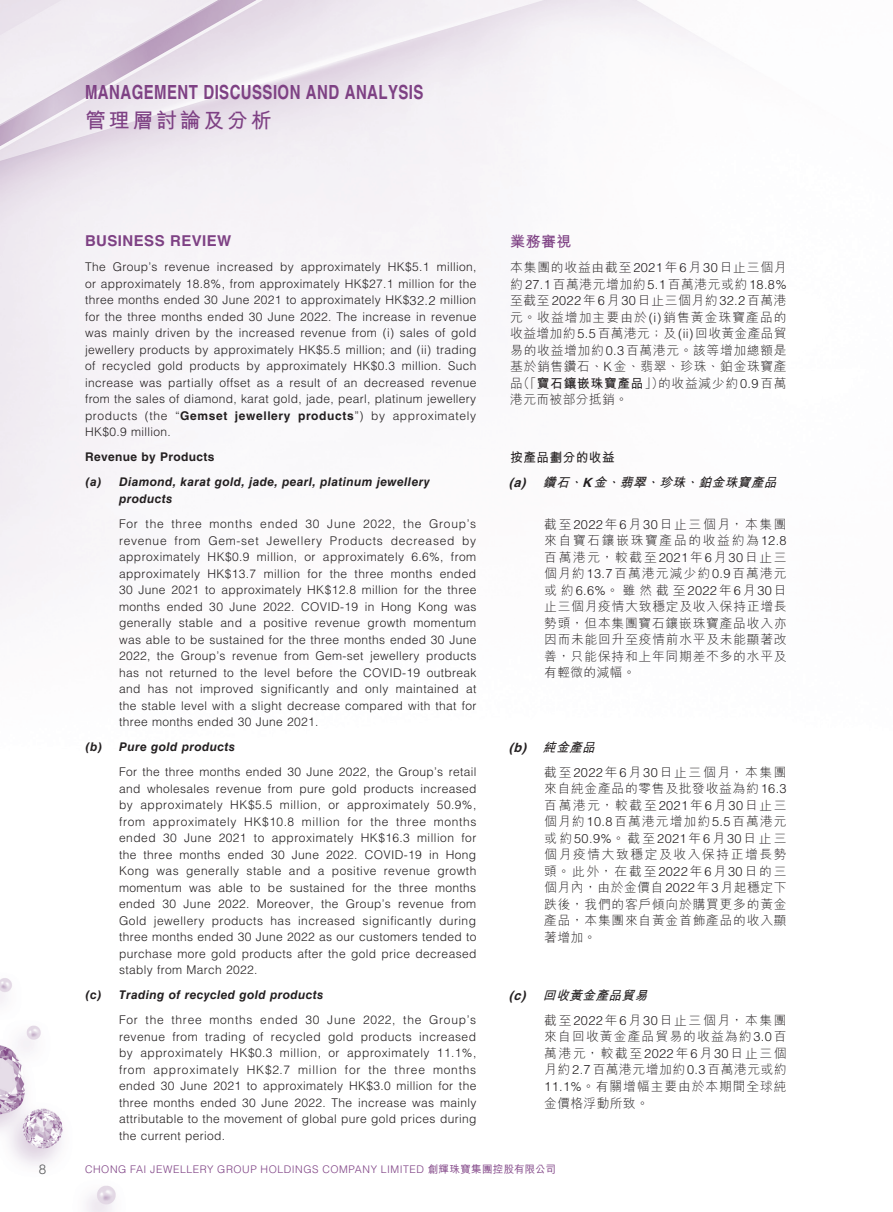
<style>
.page{position:relative;width:893px;height:1212px;background:#fff}
.page>*{position:absolute;margin:0;border:0;box-sizing:border-box;transform-origin:0 0}
.t1{font:700 21px "M Hei HK";letter-spacing:.13em;color:#7e4184}
.t2{font:700 19.5px "Helvetica LT Std";letter-spacing:.03em;color:#7e4184;scale:.77 1}
.t3{font:700 15px "Helvetica LT Std";letter-spacing:.03em;color:#7e4184}
.t4{font:700 15px "M Hei HK";color:#7e4184}
.t5{font:300 13.5px "Helvetica LT Std";color:#57585a}
.t6{font:300 12.75px/16.5px "M Hei HK";letter-spacing:.06em;color:#231f20;text-align:justify}
.t7{font:300 12.75px/25px "M Hei HK";letter-spacing:.135em;color:#231f20}
.t8{font:300 12.75px "Helvetica LT Std";letter-spacing:.03em;color:#231f20}
.t9{font:italic 700 12.75px/25px "M Hei HK";color:#231f20}
.t10{font:300 12px/16.5px "Helvetica LT Std";letter-spacing:.03em;color:#231f20;text-align:justify}
.t11{font:italic 700 12px/16.5px "Helvetica LT Std";letter-spacing:.03em;color:#231f20}
.t12{font:700 12px "Helvetica LT Std";letter-spacing:.03em;color:#231f20}
.t13{font:300 10.5px "Helvetica LT Std";letter-spacing:.05em;color:#7e4184}
.s1{font-size:12.75px}
.s2{font-weight:700}
.s3{font-family:"Helvetica LT Std"}
.s4{font-style:normal}
.s5{font-family:"M Hei HK"}
.s6{font-family:"Helvetica LT Std";font-weight:700;font-style:italic}
.s7{font-weight:700;font-style:italic}
.s8{font-family:"M Hei HK";font-weight:500}
</style>
<div class="page">
<img style="left:0;top:0;width:706px;height:1212px">
<h2 class="t2" style="left:85px;top:80px;width:441px">MANAGEMENT DISCUSSION AND ANALYSIS</h2>
<h1 class="t1" style="left:85px;top:105px;width:188px">管理層討論及分析</h1>
<p class="t3" style="left:85px;top:232px;width:148px">BUSINESS REVIEW</p>
<p class="t10" style="left:85px;top:259px;width:393px">The Group’s revenue increased by approximately HK$5.1 million, or approximately 18.8%, from approximately HK$27.1 million for the three months ended 30 June 2021 to approximately HK$<span class="s1">32.2</span> million</p>
<p class="t10" style="left:85px;top:308px;width:393px">for the three months ended 30 June 2022. The increase in revenue was mainly driven by the increased revenue from (i) sales of gold jewellery products by approximately HK$5.5 million; and (ii) trading of recycled gold products by approximately HK$0.3 million. Such increase was partially offset as a result of an decreased revenue from the sales of diamond, karat gold, jade, pearl, platinum jewellery products (the “<span class="s2">Gemset jewellery products</span>”) by approximately HK$0.9 million.</p>
<p class="t12" style="left:85px;top:450px;width:131px">Revenue by Products</p>
<p class="t11" style="left:119px;top:474px;width:312px;text-indent:-34px">(a) Diamond, karat gold, jade, pearl, platinum jewellery products</p>
<p class="t10" style="left:119px;top:516px;width:359px">For the three months ended 30 June 2022, the Group’s revenue from Gem-set Jewellery Products decreased by approximately HK$0.9 million, or approximately 6.6%, from approximately HK$13.7 million for the three months ended 30 June 2021 to approximately HK$12.8 million for the three months ended 30 June 2022. COVID-19 in Hong Kong was generally stable and a positive revenue growth momentum was able to be sustained for the three months ended 30 June 2022, the Group’s revenue from Gem-set jewellery products has not returned to the level before the COVID-19 outbreak and has not improved significantly and only maintained at the stable level with a slight decrease compared with that for three months ended 30 June 2021.</p>
<p class="t11" style="left:85px;top:738px;width:151px">(b) Pure gold products</p>
<p class="t10" style="left:119px;top:763px;width:359px">For the three months ended 30 June 2022, the Group’s retail and wholesales revenue from pure gold products increased by approximately HK$5.5 million, or approximately 50.9%, from approximately HK$10.8 million for the three months ended 30 June 2021 to approximately HK$16.3 million for the three months ended 30 June 2022. COVID-19 in Hong Kong was generally stable and a positive revenue growth momentum was able to be sustained for the three months ended 30 June 2022. Moreover, the Group’s revenue from Gold jewellery products has increased significantly during three months ended 30 June 2022 as our customers tended to purchase more gold products after the gold price decreased stably from March 2022.</p>
<p class="t11" style="left:85px;top:986px;width:240px">(c) Trading of recycled gold products</p>
<p class="t10" style="left:119px;top:1011px;width:359px">For the three months ended 30 June 2022, the Group’s revenue from trading of recycled gold products increased by approximately HK$0.3 million, or approximately 11.1%, from approximately HK$2.7 million for the three months ended 30 June 2021 to approximately HK$3.0 million for the three months ended 30 June 2022. The increase was mainly attributable to the movement of global pure gold prices during the current period.</p>
<p class="t4" style="left:510px;top:231px;width:63px">業務審視</p>
<p class="t6" style="left:510px;top:259px;width:278px">本集團的收益由截至<span class="s3">2021</span>年<span class="s3">6</span>月<span class="s3">30</span>日止三個月約<span class="s3">27.1</span>百萬港元增加約<span class="s3">5.1</span>百萬港元或約<span class="s3">18.8%</span>至截至<span class="s3">2022</span>年<span class="s3">6</span>月<span class="s3">30</span>日止三個月約<span class="s3">32.2</span>百萬港元。收益增加主要由於<span class="s3">(i)</span>銷售黃金珠寶產品的收益增加約<span class="s3">5.5</span>百萬港元；及<span class="s3">(ii)</span>回收黃金產品貿易的收益增加約<span class="s3">0.3</span>百萬港元。該等增加總額是基於銷售鑽石、<span class="s3">K</span>金、翡翠、珍珠、鉑金珠寶產品（「<span class="s2">寶石鑲嵌珠寶產品</span>」）的收益減少約<span class="s3">0.9</span>百萬港元而被部分抵銷。</p>
<p class="t9" style="left:509px;top:444px;width:273px"><span class="s4">按產品劃分的收益<br></span><span class="s3">(a)</span> 鑽石、<span class="s3">K</span>金、翡翠、珍珠、鉑金珠寶產品</p>
<p class="t6" style="left:544px;top:516px;width:244px">截至<span class="s3">2022</span>年<span class="s3">6</span>月<span class="s3">30</span>日止三個月，本集團來自寶石鑲嵌珠寶產品的收益約為<span class="s3">12.8</span>百萬港元，較截至<span class="s3">2021</span>年<span class="s3">6</span>月<span class="s3">30</span>日止三個月約<span class="s3">13.7</span>百萬港元減少約<span class="s3">0.9</span>百萬港元</p>
<p class="t8" style="left:544px;top:582px;width:244px"><span class="s5">或約</span>6.6%<span class="s5">。雖然截至</span>2022<span class="s5">年</span>6<span class="s5">月</span>30<span class="s5">日</span></p>
<p class="t6" style="left:544px;top:598px;width:244px">止三個月疫情大致穩定及收入保持正增長勢頭，但本集團寶石鑲嵌珠寶產品收入亦因而未能回升至疫情前水平及未能顯著改善，只能保持和上年同期差不多的水平及有輕微的減幅。</p>
<p class="t7" style="left:544px;top:734px;width:244px;text-indent:-35px"><span class="s6">(b)</span> <span class="s7">純金產品<br></span>截至<span class="s3">2022</span>年<span class="s3">6</span>月<span class="s3">30</span>日止三個月，本集團</p>
<p class="t6" style="left:544px;top:780px;width:244px">來自純金產品的零售及批發收益為約<span class="s3">16.3</span>百萬港元，較截至<span class="s3">2021</span>年<span class="s3">6</span>月<span class="s3">30</span>日止三個月約<span class="s3">10.8</span>百萬港元增加約<span class="s3">5.5</span>百萬港元</p>
<p class="t8" style="left:544px;top:830px;width:244px"><span class="s5">或約</span>50.9%<span class="s5">。截至</span>2021<span class="s5">年</span>6<span class="s5">月</span>30<span class="s5">日止三</span></p>
<p class="t6" style="left:544px;top:846px;width:244px">個月疫情大致穩定及收入保持正增長勢頭。此外，在截至<span class="s3">2022</span>年<span class="s3">6</span>月<span class="s3">30</span>日的三個月內，由於金價自<span class="s3">2022</span>年<span class="s3">3</span>月起穩定下跌後，我們的客戶傾向於購買更多的黃金產品，本集團來自黃金首飾產品的收入顯著增加。</p>
<p class="t7" style="left:544px;top:982px;width:244px;text-indent:-35px"><span class="s6">(c)</span> <span class="s7">回收黃金產品貿易<br></span>截至<span class="s3">2022</span>年<span class="s3">6</span>月<span class="s3">30</span>日止三個月，本集團</p>
<p class="t6" style="left:544px;top:1028px;width:244px">來自回收黃金產品貿易的收益為約<span class="s3">3.0</span>百萬港元，較截至<span class="s3">2022</span>年<span class="s3">6</span>月<span class="s3">30</span>日止三個月約<span class="s3">2.7</span>百萬港元增加約<span class="s3">0.3</span>百萬港元或約<span class="s3">11.1%</span>。有關增幅主要由於本期間全球純金價格浮動所致。</p>
<p class="t5" style="left:39px;top:1161px;width:9px">8</p>
<p class="t13" style="left:85px;top:1162px;width:472px">CHONG FAI JEWELLERY GROUP HOLDINGS COMPANY LIMITED <span class="s8">創輝珠寶集團控股有限公司</span></p>
</div>
